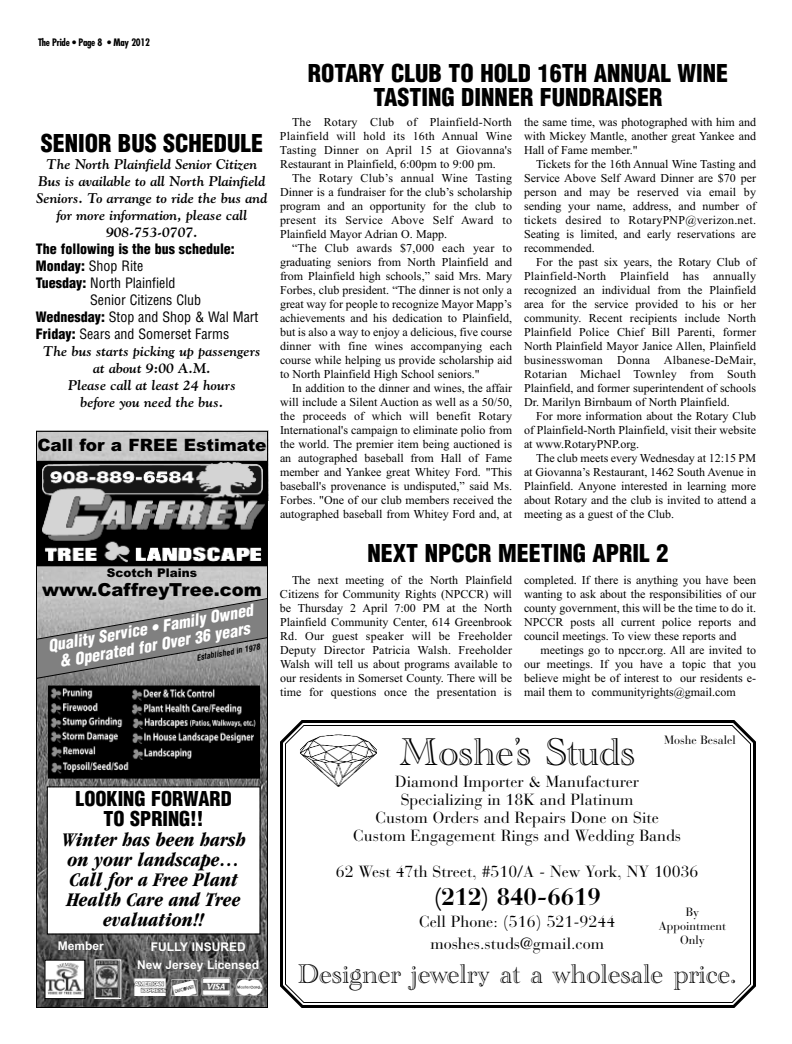
<style>
.page{position:relative;width:792px;height:1044px;background:#fff}
.page>*{position:absolute;margin:0;border:0;box-sizing:border-box;transform-origin:0 0}
.t1{font:40px "Academy Engraved Let Plain";color:#000}
.t2{font:28px "Academy Engraved Let Plain";color:#000}
.t3{font:900 condensed 24px/24px "Helvetica";color:#000;text-align:center}
.t4{font:700 24px "Bauer Bodoni";color:#000}
.t5{font:24px "Credit Cards P01";color:#fff}
.t6{font:italic 700 condensed 20px/20px "Garamond";color:#000;text-align:center}
.t7{font:900 condensed 20px/20px "Helvetica";color:#000;text-align:center}
.t8{font:900 18px "Arial";color:#000}
.t9{font:900 17px "Arial";color:#000}
.t10{font:italic 900 condensed 16.1px "Helvetica";color:#fff}
.t11{font:16px/18px "Bauer Bodoni";color:#000;text-align:center}
.t12{font:italic 700 14px/17px "Goudy";color:#000;text-align:center}
.t13{font:condensed 14px "Helvetica";color:#000}
.t14{font:900 condensed 14px "Helvetica";color:#000}
.t15{font:12px/14px "Times New Roman";color:#000;text-align:justify}
.t16{font:700 12px/18px "Arial";color:#fff;text-align:center}
.t17{font:12px/14px "Bauer Bodoni";color:#000;text-align:center}
.t18{font:900 12px "Arial";color:#000}
.t19{font:700 condensed 10px "Futura";letter-spacing:-.025em;color:#000}
.t20{font:italic 700 condensed 8px "Helvetica";color:#000}
.s1{font-weight:900}
</style>
<div class="page">
<img style="left:38px;top:433px;width:228px;height:573px">
<img style="left:38px;top:463px;width:228px;height:101px">
<div style="left:36px;top:461px;width:232px;height:105px;border:1px solid #000"></div>
<img style="left:46px;top:962px;width:37px;height:35px">
<div style="left:44px;top:960px;width:41px;height:39px;border:1px solid #000"></div>
<img style="left:96px;top:961px;width:23px;height:36px">
<svg style="left:38px;top:597px;width:228px;height:83px;background:#909090"></svg>
<div style="left:48px;top:787px;width:212px;height:147px;background:#fff"></div>
<div style="left:47px;top:786px;width:214px;height:149px;border:1px solid #000"></div>
<div style="left:36px;top:431px;width:232px;height:577px;border:1px solid #000"></div>
<img style="left:50px;top:688px;width:208px;height:89px">
<div style="left:48px;top:686px;width:212px;height:93px;border:1px solid #000"></div>
<svg style="left:280px;top:720px;width:476px;height:288px"></svg>
<svg style="left:284px;top:724px;width:468px;height:280px"></svg>
<p class="t19" style="left:38px;top:38px;width:114px">The Pride • Page 8 • May 2012</p>
<h3 class="t3" style="left:41px;top:131px;width:224px">SENIOR BUS SCHEDULE</h3>
<p class="t12" style="left:37px;top:155px;width:232px">The North Plainfield Senior Citizen<br>Bus is available to all North Plainfield<br>Seniors. To arrange to ride the bus and for more information, please call<br>908-753-0707.</p>
<p class="t14" style="left:36px;top:241px;width:200px">The following is the bus schedule:</p>
<p class="t13" style="left:36px;top:258px;width:109px"><span class="s1">Monday:</span> Shop Rite</p>
<p class="t13" style="left:36px;top:275px;width:141px"><span class="s1">Tuesday:</span> North Plainfield</p>
<p class="t13" style="left:90px;top:292px;width:113px">Senior Citizens Club</p>
<p class="t13" style="left:36px;top:309px;width:224px"><span class="s1">Wednesday:</span> Stop and Shop &amp; Wal Mart</p>
<p class="t13" style="left:36px;top:326px;width:195px"><span class="s1">Friday:</span> Sears and Somerset Farms</p>
<p class="t12" style="left:43px;top:342px;width:219px">The bus starts picking up passengers at about 9:00 A.M.<br>Please call at least 24 hours<br>before you need the bus.</p>
<h3 class="t9" style="left:37px;top:435px;width:231px">Call for a FREE Estimate</h3>
<p class="t18" style="left:107px;top:566px;width:92px">Scotch Plains</p>
<h3 class="t8" style="left:42px;top:579px;width:221px">www.CaffreyTree.com</h3>
<h3 class="t10" style="left:47px;top:637px;width:209px;rotate:-10deg">Quality Service • Family Owned</h3>
<h3 class="t10" style="left:58px;top:653px;width:194px;rotate:-10deg">&amp; Operated for Over 36 years</h3>
<p class="t20" style="left:196px;top:653px;width:66px;rotate:-10deg">Established in 1978</p>
<h3 class="t3" style="left:308px;top:62px;width:422px">ROTARY CLUB TO HOLD 16TH ANNUAL WINE<br>TASTING DINNER FUNDRAISER</h3>
<p class="t15" style="left:280px;top:115px;width:234px;text-indent:12px">The Rotary Club of Plainfield-North Plainfield will hold its 16th Annual Wine Tasting Dinner on April 15 at Giovanna's Restaurant in Plainfield, 6:00pm to 9:00 pm.</p>
<p class="t15" style="left:280px;top:171px;width:234px;text-indent:12px">The Rotary Club’s annual Wine Tasting Dinner is a fundraiser for the club’s scholarship program and an opportunity for the club to present its Service Above Self Award to Plainfield Mayor Adrian O. Mapp.</p>
<p class="t15" style="left:280px;top:241px;width:234px;text-indent:12px">“The Club awards $7,000 each year to graduating seniors from North Plainfield and from Plainfield high schools,” said Mrs. Mary Forbes, club president. “The dinner is not only a great way for people to recognize Mayor Mapp’s achievements and his dedication to Plainfield, but is also a way to enjoy a delicious, five course dinner with fine wines accompanying each course while helping us provide scholarship aid to North Plainfield High School seniors."</p>
<p class="t15" style="left:280px;top:381px;width:234px;text-indent:12px">In addition to the dinner and wines, the affair will include a Silent Auction as well as a 50/50, the proceeds of which will benefit Rotary International's campaign to eliminate polio from the world. The premier item being auctioned is an autographed baseball from Hall of Fame member and Yankee great Whitey Ford. "This baseball's provenance is undisputed,” said Ms.<br>Forbes. "One of our club members received the autographed baseball from Whitey Ford and, at</p>
<p class="t15" style="left:524px;top:115px;width:234px">the same time, was photographed with him and with Mickey Mantle, another great Yankee and Hall of Fame member."</p>
<p class="t15" style="left:524px;top:157px;width:234px;text-indent:12px">Tickets for the 16th Annual Wine Tasting and Service Above Self Award Dinner are $70 per person and may be reserved via email by sending your name, address, and number of tickets desired to RotaryPNP@verizon.net.<br>Seating is limited, and early reservations are recommended.</p>
<p class="t15" style="left:524px;top:255px;width:234px;text-indent:12px">For the past six years, the Rotary Club of Plainfield-North Plainfield has annually recognized an individual from the Plainfield area for the service provided to his or her community. Recent recipients include North Plainfield Police Chief Bill Parenti, former North Plainfield Mayor Janice Allen, Plainfield businesswoman Donna Albanese-DeMair, Rotarian Michael Townley from South Plainfield, and former superintendent of schools Dr. Marilyn Birnbaum of North Plainfield.</p>
<p class="t15" style="left:524px;top:409px;width:234px;text-indent:12px">For more information about the Rotary Club of Plainfield-North Plainfield, visit their website at www.RotaryPNP.org.</p>
<p class="t15" style="left:524px;top:451px;width:234px;text-indent:12px">The club meets every Wednesday at 12:15 PM at Giovanna’s Restaurant, 1462 South Avenue in Plainfield. Anyone interested in learning more about Rotary and the club is invited to attend a meeting as a guest of the Club.</p>
<h3 class="t3" style="left:367px;top:542px;width:303px">NEXT NPCCR MEETING APRIL 2</h3>
<p class="t15" style="left:280px;top:573px;width:234px;text-indent:12px">The next meeting of the North Plainfield Citizens for Community Rights (NPCCR) will be Thursday 2 April 7:00 PM at the North Plainfield Community Center, 614 Greenbrook Rd. Our guest speaker will be Freeholder Deputy Director Patricia Walsh. Freeholder Walsh will tell us about programs available to our residents in Somerset County. There will be time for questions once the presentation is</p>
<p class="t15" style="left:524px;top:573px;width:234px">completed. If there is anything you have been wanting to ask about the responsibilities of our county government, this will be the time to do it.<br>NPCCR posts all current police reports and council meetings. To view these reports and</p>
<p class="t15" style="left:524px;top:643px;width:234px;text-indent:16px">meetings go to npccr.org. All are invited to our meetings. If you have a topic that you believe might be of interest to our residents e&shy;mail them to communityrights@gmail.com</p>
<h3 class="t7" style="left:75px;top:789px;width:158px">LOOKING FORWARD<br>TO SPRING!!</h3>
<h3 class="t6" style="left:62px;top:832px;width:186px">Winter has been harsh on your landscape…<br>Call for a Free Plant<br>Health Care and Tree evaluation!!</h3>
<p class="t16" style="left:58px;top:937px;width:48px">Member</p>
<p class="t16" style="left:137px;top:937px;width:124px">FULLY INSURED<br>New Jersey Licensed</p>
<h3 class="t5" style="left:133px;top:973px;width:132px">qry[</h3>
<p class="t17" style="left:664px;top:734px;width:73px">Moshe Besalel</p>
<h1 class="t1" style="left:399px;top:727px;width:237px">Moshe’s Studs</h1>
<h3 class="t11" style="left:353px;top:774px;width:329px">Diamond Importer &amp; Manufacturer Specializing in 18K and Platinum<br>Custom Orders and Repairs Done on Site Custom Engagement Rings and Wedding Bands</h3>
<h3 class="t11" style="left:336px;top:864px;width:364px">62 West 47th Street, #510/A - New York, NY 10036</h3>
<h3 class="t4" style="left:434px;top:888px;width:169px">(212) 840-6619</h3>
<h3 class="t11" style="left:419px;top:912px;width:198px;line-height:22px">Cell Phone: (516) 521-9244 moshes.studs@gmail.com</h3>
<h2 class="t2" style="left:298px;top:956px;width:440px">Designer jewelry at a wholesale price.</h2>
<p class="t17" style="left:659px;top:906px;width:69px">By<br>Appointment<br>Only</p>
</div>
